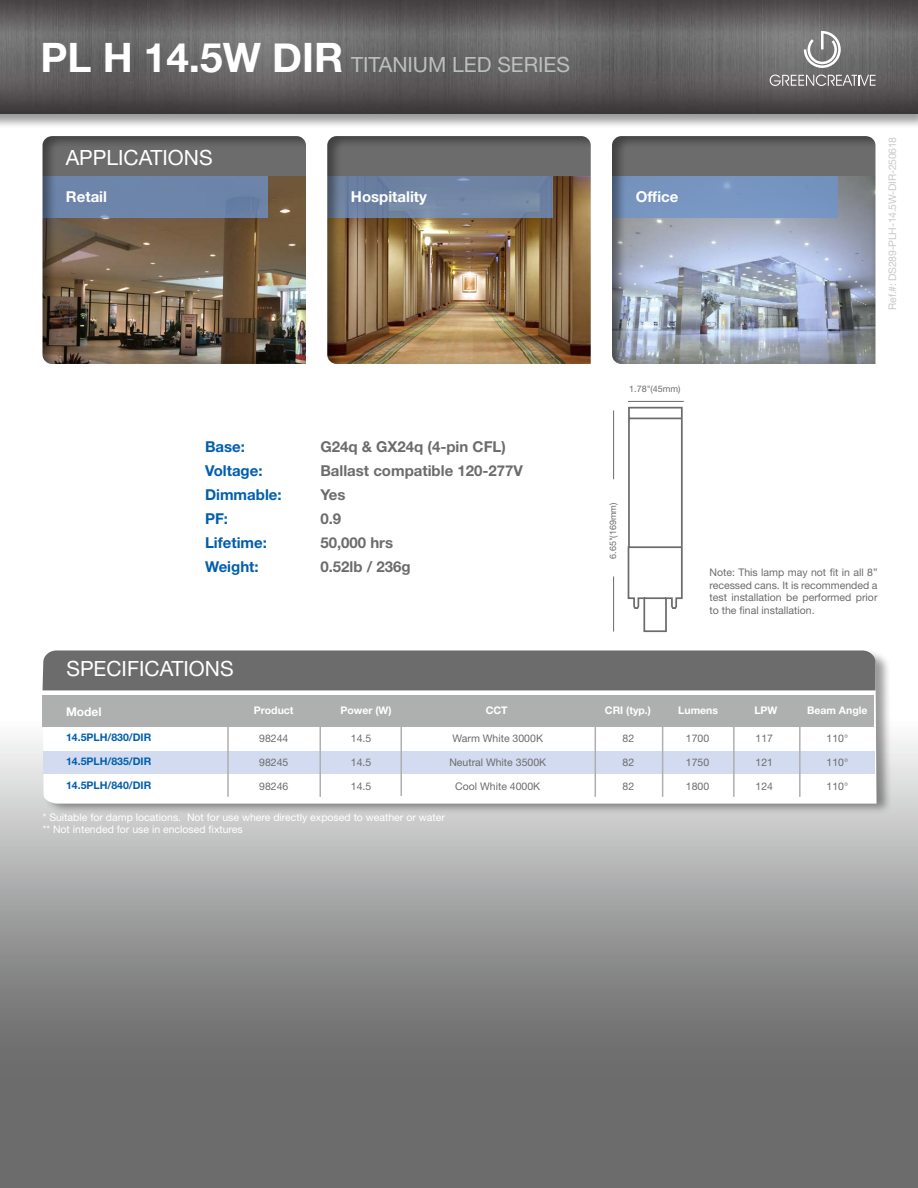
<style>
.page{position:relative;width:918px;height:1188px;background:#fff}
.page>*{position:absolute;margin:0;border:0;box-sizing:border-box;transform-origin:0 0}
.t1{font:21px "Helvetica Neue LT Pro";color:#bdbebe}
.t2{font:21px "Helvetica Neue LT Pro";color:#fff}
.t3{font:700 15px/24px "Helvetica Neue LT Pro";color:#6d6c6c}
.t4{font:700 15px/24px "Helvetica Neue LT Pro";color:#005eae}
.t5{font:700 15px "Helvetica Neue LT Pro";color:#fff}
.t6{font:700 12px "Helvetica Neue LT Pro";color:#fff}
.t7{font:10.5px/12.6px "Helvetica Neue LT Pro";color:#6d6c6c;text-align:justify}
.t8{font:10.5px/12px "Helvetica Neue LT Pro";color:#fff}
.t9{font:700 10.5px "Helvetica Neue LT Pro";color:#005eae}
.t10{font:700 10.5px "Helvetica Neue LT Pro";color:#fff}
.t11{font:10.5px "Helvetica Neue LT Pro";letter-spacing:-.025em;color:#c9caca}
.t12{font:9px "Helvetica Neue LT Pro";color:#6d6c6c}
.s1{font-family:"Helvetica Neue";font-weight:700;font-size:40.5px;color:#fff}
</style>
<div class="page">
<img style="left:42px;top:136px;width:834px;height:495px">
<svg style="left:0;top:740px;width:918px;height:448px;background:#8a8a8a"></svg>
<div style="left:0;top:0;width:918px;height:130px;background:#000;opacity:.4"></div>
<img style="left:0;top:0;width:918px;height:114px">
<svg style="left:627px;top:406px;width:57px;height:227px"></svg>
<svg style="left:804px;top:31px;width:37px;height:37px"></svg>
<svg style="left:770px;top:75px;width:106px;height:11px"></svg>
<div style="left:42px;top:649px;width:850px;height:166px;background:#000;opacity:.4"></div>
<svg style="left:43px;top:654px;width:834px;height:150px"></svg>
<div style="left:43px;top:650px;width:832px;height:40px;background:#6d6c6c"></div>
<div style="left:43px;top:695px;width:831px;height:31px;background:#aeafaf"></div>
<div style="left:43px;top:751px;width:831px;height:23px;background:#d2dbef"></div>
<hr style="left:227px;top:721px;width:2px;height:76px;background:#aeafaf">
<hr style="left:400px;top:720px;width:2px;height:76px;background:#aeafaf">
<hr style="left:595px;top:721px;width:1px;height:76px;background:#aeafaf">
<hr style="left:662px;top:721px;width:1px;height:76px;background:#aeafaf">
<hr style="left:733px;top:721px;width:2px;height:76px;background:#aeafaf">
<hr style="left:799px;top:721px;width:2px;height:76px;background:#aeafaf">
<hr style="left:320px;top:721px;width:1px;height:76px;background:#aeafaf">
<hr style="left:613px;top:410px;width:1px;height:69px;background:#6d6c6c">
<hr style="left:613px;top:576px;width:1px;height:56px;background:#6d6c6c">
<hr style="left:628px;top:401px;width:56px;height:1px;background:#6d6c6c">
<h1 class="t1" style="left:40px;top:52px;width:531px"><span class="s1">PL H 14.5W DIR</span> TITANIUM LED SERIES</h1>
<h1 class="t2" style="left:66px;top:144px;width:148px">APPLICATIONS</h1>
<h2 class="t5" style="left:66px;top:187px;width:43px">Retail</h2>
<h2 class="t5" style="left:351px;top:187px;width:78px">Hospitality</h2>
<h2 class="t5" style="left:636px;top:187px;width:44px">Office</h2>
<p class="t11" style="left:886px;top:310px;width:174px;rotate:-90deg">Ref.#: DS289-PLH-14.5W-DIR-250618</p>
<h2 class="t4" style="left:205px;top:434px;width:78px">Base:<br>Voltage:<br>Dimmable:<br>PF:<br>Lifetime:<br>Weight:</h2>
<h2 class="t3" style="left:320px;top:434px;width:204px">G24q &amp; GX24q (4-pin CFL)<br>Ballast compatible 120-277V<br>Yes<br>0.9<br>50,000 hrs<br>0.52lb / 236g</h2>
<p class="t12" style="left:629px;top:383px;width:53px">1.78"(45mm)</p>
<p class="t12" style="left:608px;top:559px;width:58px;rotate:-90deg">6.65"(169mm)</p>
<p class="t7" style="left:709px;top:566px;width:170px">Note: This lamp may not fit in all 8” recessed cans. It is recommended a test installation be performed prior to the final installation.</p>
<h1 class="t2" style="left:66px;top:656px;width:169px">SPECIFICATIONS</h1>
<p class="t6" style="left:66px;top:704px;width:37px">Model</p>
<p class="t9" style="left:66px;top:731px;width:87px">14.5PLH/830/DIR</p>
<p class="t9" style="left:66px;top:755px;width:87px">14.5PLH/835/DIR</p>
<p class="t9" style="left:66px;top:779px;width:87px">14.5PLH/840/DIR</p>
<p class="t10" style="left:340px;top:704px;width:53px">Power (W)</p>
<p class="t10" style="left:605px;top:704px;width:48px">CRI (typ.)</p>
<p class="t10" style="left:678px;top:704px;width:41px">Lumens</p>
<p class="t10" style="left:807px;top:704px;width:62px">Beam Angle</p>
<p class="t10" style="left:254px;top:704px;width:41px">Product</p>
<p class="t10" style="left:486px;top:704px;width:23px">CCT</p>
<p class="t10" style="left:754px;top:704px;width:25px">LPW</p>
<p class="t7" style="left:259px;top:731px;width:31px">98244</p>
<p class="t7" style="left:259px;top:755px;width:31px">98245</p>
<p class="t7" style="left:259px;top:779px;width:31px">98246</p>
<p class="t7" style="left:351px;top:731px;width:22px">14.5</p>
<p class="t7" style="left:351px;top:755px;width:22px">14.5</p>
<p class="t7" style="left:351px;top:779px;width:22px">14.5</p>
<p class="t7" style="left:453px;top:731px;width:92px">Warm White 3000K</p>
<p class="t7" style="left:449px;top:755px;width:98px">Neutral White 3500K</p>
<p class="t7" style="left:455px;top:779px;width:86px">Cool White 4000K</p>
<p class="t7" style="left:623px;top:731px;width:13px">82</p>
<p class="t7" style="left:623px;top:755px;width:13px">82</p>
<p class="t7" style="left:623px;top:779px;width:13px">82</p>
<p class="t7" style="left:686px;top:731px;width:25px">1700</p>
<p class="t7" style="left:686px;top:755px;width:25px">1750</p>
<p class="t7" style="left:686px;top:779px;width:25px">1800</p>
<p class="t7" style="left:756px;top:731px;width:19px">117</p>
<p class="t7" style="left:756px;top:755px;width:19px">121</p>
<p class="t7" style="left:756px;top:779px;width:19px">124</p>
<p class="t7" style="left:827px;top:731px;width:23px">110°</p>
<p class="t7" style="left:827px;top:755px;width:23px">110°</p>
<p class="t7" style="left:827px;top:779px;width:23px">110°</p>
<p class="t8" style="left:43px;top:811px;width:404px">* Suitable for damp locations. Not for use where directly exposed to weather or water ** Not intended for use in enclosed fixtures</p>
</div>
